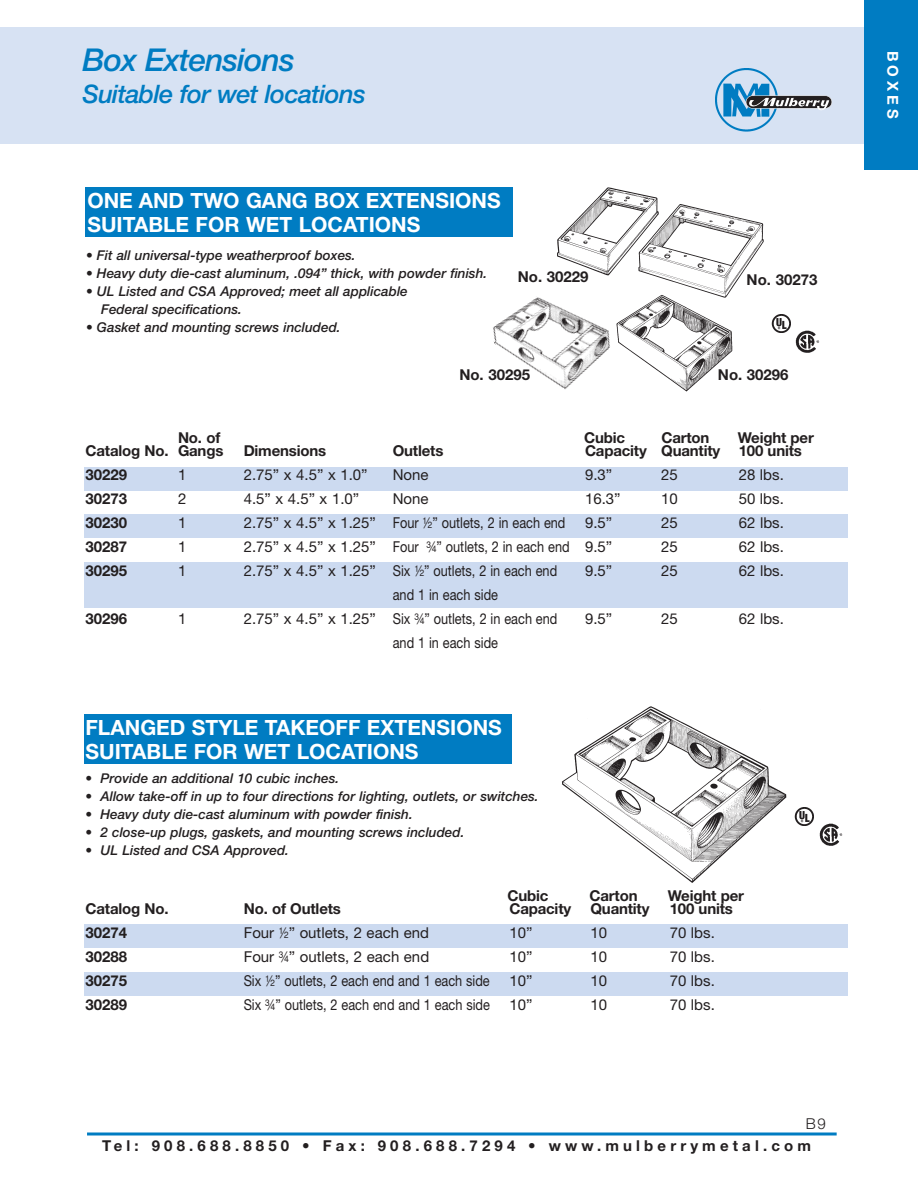
<style>
.page{position:relative;width:918px;height:1188px;background:#fff}
.page>*{position:absolute;margin:0;border:0;box-sizing:border-box;transform-origin:0 0}
.t1{font:italic 500 31.5px "Helvetica Neue";letter-spacing:-.03em;color:#007cc2}
.t2{font:italic 500 25.5px "Helvetica Neue";letter-spacing:-.03em;color:#007cc2}
.t3{font:700 21px/24px "Helvetica Neue";color:#fff}
.t4{font:15px "Helvetica Neue";color:#231f20}
.t5{font:700 15px "Helvetica Neue";letter-spacing:-.01em;color:#231f20}
.t6{font:15px "Helvetica Neue";color:#231f20;scale:.85 1}
.t7{font:700 15px "Helvetica Neue";letter-spacing:.28em;color:#231f20}
.t8{font:700 15px "Helvetica Neue";letter-spacing:.28em;color:#fff}
.t9{font:300 15px "Helvetica Neue";color:#231f20}
.t10{font:italic 500 13.5px/18px "Helvetica Neue";color:#231f20}
.s1{font-family:"Sans Fractions Plain"}
</style>
<div class="page">
<div style="left:0;top:27px;width:918px;height:116px;background:#d7e2f3"></div>
<img style="left:562px;top:706px;width:225px;height:177px">
<img style="left:795px;top:807px;width:19px;height:19px">
<img style="left:819px;top:823px;width:24px;height:23px">
<div style="left:84px;top:972px;width:763px;height:24px;background:#ccdaf0"></div>
<div style="left:84px;top:924px;width:763px;height:24px;background:#ccdaf0"></div>
<div style="left:84px;top:714px;width:427px;height:49px;background:#007cc2"></div>
<img style="left:625px;top:299px;width:108px;height:93px">
<img style="left:493px;top:297px;width:132px;height:92px">
<div style="left:86px;top:187px;width:427px;height:50px;background:#007cc2"></div>
<img style="left:772px;top:314px;width:19px;height:19px">
<img style="left:795px;top:330px;width:25px;height:23px">
<img style="left:655px;top:204px;width:109px;height:95px">
<img style="left:557px;top:187px;width:102px;height:89px">
<svg style="left:87px;top:1132px;width:750px;height:4px;background:#3f9cd1"></svg>
<img style="left:715px;top:69px;width:83px;height:63px">
<div style="left:746px;top:96px;width:86px;height:13px;border:1px solid #fff;border-radius:7px"></div>
<img style="left:748px;top:96px;width:84px;height:17px">
<div style="left:864px;top:0;width:54px;height:170px;background:#007cc2"></div>
<div style="left:84px;top:514px;width:763px;height:24px;background:#ccdaf0"></div>
<div style="left:84px;top:562px;width:763px;height:46px;background:#ccdaf0"></div>
<div style="left:84px;top:467px;width:763px;height:24px;background:#ccdaf0"></div>
<h1 class="t1" style="left:83px;top:49px;width:214px">Box Extensions</h1>
<h2 class="t2" style="left:83px;top:85px;width:285px">Suitable for wet locations</h2>
<h3 class="t3" style="left:87px;top:190px;width:415px">ONE AND TWO GANG BOX EXTENSIONS<br>SUITABLE FOR WET LOCATIONS</h3>
<p class="t10" style="left:86px;top:247px;width:271px">• Fit all universal-type weatherproof boxes.</p>
<p class="t10" style="left:86px;top:265px;width:403px">• Heavy duty die-cast aluminum, .094” thick, with powder finish.</p>
<p class="t10" style="left:101px;top:283px;width:308px;text-indent:-15px">• UL Listed and CSA Approved; meet all applicable<br>Federal specifications.</p>
<p class="t10" style="left:86px;top:319px;width:256px">• Gasket and mounting screws included.</p>
<p class="t5" style="left:459px;top:370px;width:72px">No. 30295</p>
<p class="t5" style="left:718px;top:370px;width:72px">No. 30296</p>
<p class="t5" style="left:518px;top:272px;width:72px">No. 30229</p>
<p class="t5" style="left:747px;top:274px;width:72px">No. 30273</p>
<p class="t5" style="left:178px;top:432px;width:44px">No. of</p>
<p class="t5" style="left:584px;top:432px;width:42px">Cubic</p>
<p class="t5" style="left:661px;top:432px;width:50px">Carton</p>
<p class="t5" style="left:738px;top:432px;width:78px">Weight per</p>
<p class="t5" style="left:86px;top:445px;width:139px">Catalog No. Gangs</p>
<p class="t5" style="left:244px;top:445px;width:84px">Dimensions</p>
<p class="t5" style="left:393px;top:445px;width:52px">Outlets</p>
<p class="t5" style="left:585px;top:445px;width:218px">Capacity Quantity 100 units</p>
<p class="t5" style="left:86px;top:469px;width:43px">30229</p>
<p class="t4" style="left:178px;top:469px;width:10px">1</p>
<p class="t4" style="left:244px;top:469px;width:125px">2.75” x 4.5” x 1.0”</p>
<p class="t4" style="left:393px;top:469px;width:37px">None</p>
<p class="t4" style="left:585px;top:469px;width:29px">9.3”</p>
<p class="t4" style="left:661px;top:469px;width:18px">25</p>
<p class="t4" style="left:739px;top:469px;width:47px">28 lbs.</p>
<p class="t5" style="left:86px;top:493px;width:43px">30273</p>
<p class="t4" style="left:178px;top:493px;width:10px">2</p>
<p class="t4" style="left:244px;top:493px;width:117px">4.5” x 4.5” x 1.0”</p>
<p class="t4" style="left:393px;top:493px;width:37px">None</p>
<p class="t4" style="left:585px;top:493px;width:37px">16.3”</p>
<p class="t4" style="left:661px;top:493px;width:18px">10</p>
<p class="t4" style="left:739px;top:493px;width:47px">50 lbs.</p>
<p class="t5" style="left:86px;top:517px;width:43px">30230</p>
<p class="t4" style="left:178px;top:517px;width:10px">1</p>
<p class="t4" style="left:244px;top:517px;width:323px">2.75” x 4.5” x 1.25” Four <span class="s1">2</span>” outlets, 2 in each end</p>
<p class="t4" style="left:585px;top:517px;width:29px">9.5”</p>
<p class="t4" style="left:661px;top:517px;width:18px">25</p>
<p class="t4" style="left:739px;top:517px;width:47px">62 lbs.</p>
<p class="t5" style="left:86px;top:541px;width:43px">30287</p>
<p class="t4" style="left:178px;top:541px;width:10px">1</p>
<p class="t4" style="left:244px;top:541px;width:370px">2.75” x 4.5” x 1.25” Four <span class="s1">W</span>” outlets, 2 in each end 9.5”</p>
<p class="t4" style="left:661px;top:541px;width:18px">25</p>
<p class="t4" style="left:739px;top:541px;width:47px">62 lbs.</p>
<p class="t5" style="left:86px;top:565px;width:43px">30295</p>
<p class="t4" style="left:178px;top:565px;width:10px">1</p>
<p class="t4" style="left:244px;top:565px;width:315px">2.75” x 4.5” x 1.25” Six <span class="s1">2</span>” outlets, 2 in each end</p>
<p class="t4" style="left:585px;top:565px;width:29px">9.5”</p>
<p class="t4" style="left:661px;top:565px;width:18px">25</p>
<p class="t4" style="left:739px;top:565px;width:47px">62 lbs.</p>
<p class="t6" style="left:393px;top:589px;width:125px">and 1 in each side</p>
<p class="t5" style="left:86px;top:613px;width:43px">30296</p>
<p class="t4" style="left:178px;top:613px;width:10px">1</p>
<p class="t4" style="left:244px;top:613px;width:315px">2.75” x 4.5” x 1.25” Six <span class="s1">W</span>” outlets, 2 in each end</p>
<p class="t4" style="left:585px;top:613px;width:29px">9.5”</p>
<p class="t4" style="left:661px;top:613px;width:18px">25</p>
<p class="t4" style="left:739px;top:613px;width:47px">62 lbs.</p>
<p class="t6" style="left:393px;top:637px;width:125px">and 1 in each side</p>
<h3 class="t3" style="left:86px;top:717px;width:418px">FLANGED STYLE TAKEOFF EXTENSIONS<br>SUITABLE FOR WET LOCATIONS</h3>
<p class="t10" style="left:86px;top:770px;width:255px">• Provide an additional 10 cubic inches.</p>
<p class="t10" style="left:86px;top:788px;width:455px">• Allow take-off in up to four directions for lighting, outlets, or switches.</p>
<p class="t10" style="left:86px;top:806px;width:329px">• Heavy duty die-cast aluminum with powder finish.</p>
<p class="t10" style="left:86px;top:824px;width:380px">• 2 close-up plugs, gaskets, and mounting screws included.</p>
<p class="t10" style="left:86px;top:842px;width:205px">• UL Listed and CSA Approved.</p>
<p class="t5" style="left:508px;top:891px;width:42px">Cubic</p>
<p class="t5" style="left:590px;top:891px;width:50px">Carton</p>
<p class="t5" style="left:668px;top:891px;width:78px">Weight per</p>
<p class="t5" style="left:86px;top:903px;width:85px">Catalog No.</p>
<p class="t5" style="left:244px;top:903px;width:99px">No. of Outlets</p>
<p class="t5" style="left:509px;top:903px;width:63px">Capacity</p>
<p class="t5" style="left:590px;top:903px;width:61px">Quantity</p>
<p class="t5" style="left:670px;top:903px;width:65px">100 units</p>
<p class="t5" style="left:86px;top:927px;width:43px">30274</p>
<p class="t4" style="left:244px;top:927px;width:187px">Four <span class="s1">2</span>” outlets, 2 each end</p>
<p class="t4" style="left:509px;top:927px;width:25px">10”</p>
<p class="t4" style="left:590px;top:927px;width:18px">10</p>
<p class="t4" style="left:670px;top:927px;width:47px">70 lbs.</p>
<p class="t5" style="left:86px;top:951px;width:43px">30288</p>
<p class="t4" style="left:244px;top:951px;width:187px">Four <span class="s1">W</span>” outlets, 2 each end</p>
<p class="t4" style="left:509px;top:951px;width:25px">10”</p>
<p class="t4" style="left:590px;top:951px;width:18px">10</p>
<p class="t4" style="left:670px;top:951px;width:47px">70 lbs.</p>
<p class="t5" style="left:86px;top:975px;width:43px">30275</p>
<p class="t6" style="left:244px;top:975px;width:291px">Six <span class="s1">2</span>” outlets, 2 each end and 1 each side</p>
<p class="t4" style="left:509px;top:975px;width:25px">10”</p>
<p class="t4" style="left:590px;top:975px;width:18px">10</p>
<p class="t4" style="left:670px;top:975px;width:47px">70 lbs.</p>
<p class="t5" style="left:86px;top:999px;width:43px">30289</p>
<p class="t6" style="left:244px;top:999px;width:291px">Six <span class="s1">W</span>” outlets, 2 each end and 1 each side</p>
<p class="t4" style="left:509px;top:999px;width:25px">10”</p>
<p class="t4" style="left:590px;top:999px;width:18px">10</p>
<p class="t4" style="left:670px;top:999px;width:47px">70 lbs.</p>
<p class="t9" style="left:806px;top:1119px;width:22px">B9</p>
<p class="t7" style="left:102px;top:1140px;width:710px">Tel: 908.688.8850 • Fax: 908.688.7294 • www.mulberrymetal.com</p>
<p class="t8" style="left:898px;top:51px;width:70px;rotate:90deg">BOXES</p>
</div>
